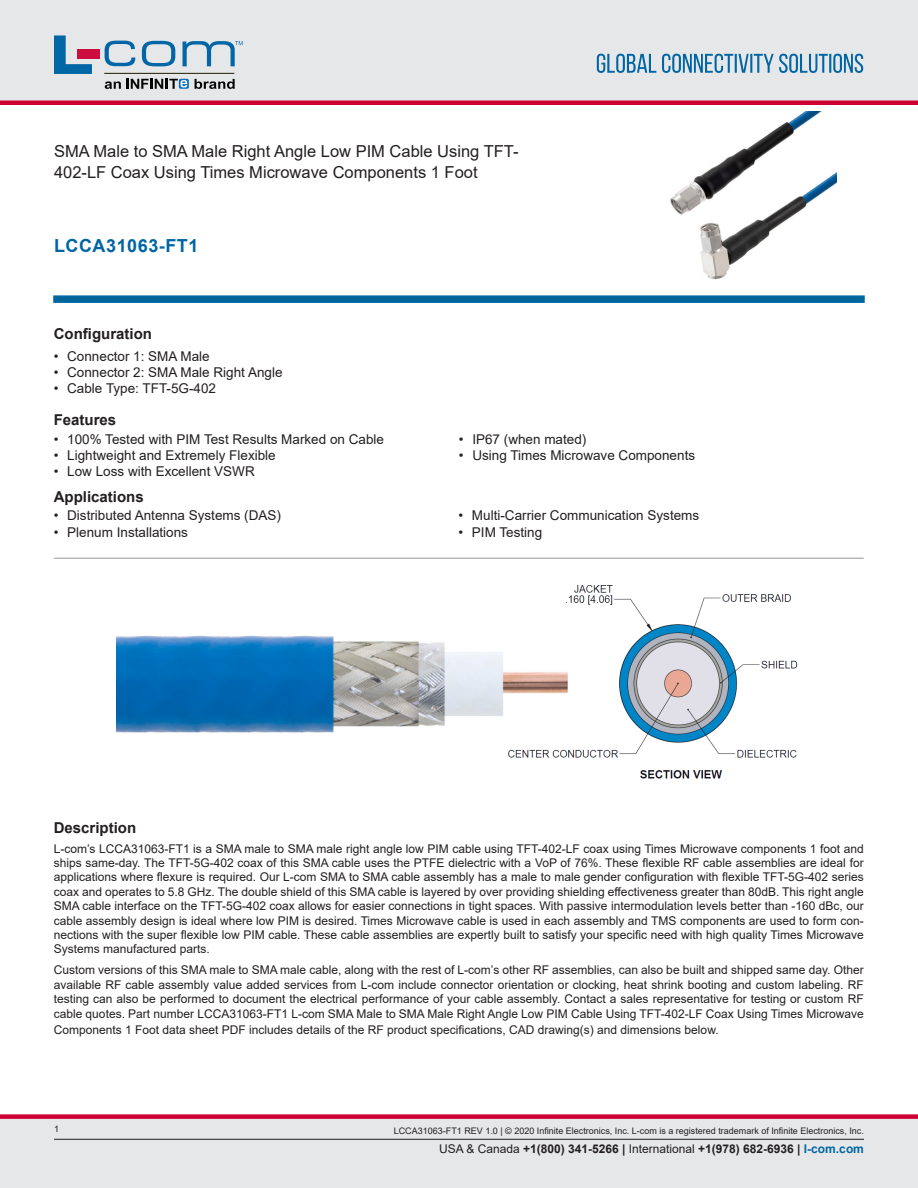
<style>
.page{position:relative;width:918px;height:1188px;background:#fff}
.page>*{position:absolute;margin:0;border:0;box-sizing:border-box;transform-origin:0 0}
.PN{font:700 18px "Arial";letter-spacing:.03em;color:#0065a4}
.Web_Description_Para{font:16.5px/21px "Arial";color:#231f20}
.Head1{font:700 15px "Arial";color:#231f20}
.t1{font:13.5px "Arial";color:#231f20}
.MarketingDescription{font:12px/14.4px "Arial";color:#231f20;text-align:justify}
.t2{font:700 12px "Arial";color:#231f20}
.t3{font:9px "Arial";color:#231f20}
.MarketingDescription-2{font:700 7.5px "Arial";color:#fff}
.s1{font-weight:400}
.s2{color:#0065a4}
</style>
<div class="page">
<svg style="left:53px;top:295px;width:812px;height:8px;background:#0f6ea3"></svg>
<img style="left:670px;top:111px;width:166px;height:169px">
<hr style="left:54px;top:558px;width:810px;height:1px;background:#939598">
<img style="left:116px;top:585px;width:682px;height:194px">
<div style="left:0;top:1119px;width:918px;height:69px;background:#e6e7e9"></div>
<div style="left:0;top:1114px;width:918px;height:5px;background:#c03"></div>
<div style="left:0;top:0;width:918px;height:102px;background:#e6e7e9"></div>
<div style="left:0;top:100px;width:918px;height:5px;background:#c03"></div>
<hr style="left:104px;top:73px;width:130px;height:1px;background:#1d1b00">
<svg style="left:54px;top:35px;width:38px;height:39px"></svg>
<svg style="left:142px;top:41px;width:34px;height:26px"></svg>
<svg style="left:105px;top:41px;width:31px;height:26px"></svg>
<div style="left:77px;top:49px;width:23px;height:9px;background:#cd0d40"></div>
<svg style="left:195px;top:79px;width:40px;height:10px"></svg>
<svg style="left:105px;top:79px;width:83px;height:10px"></svg>
<svg style="left:183px;top:41px;width:60px;height:26px"></svg>
<hr style="left:54px;top:1139px;width:810px;height:1px;background:#231f20">
<svg style="left:597px;top:54px;width:266px;height:19px"></svg>
<h1 class="Web_Description_Para" style="left:54px;top:141px;width:466px">SMA Male to SMA Male Right Angle Low PIM Cable Using TFT-<br>402-LF Coax Using Times Microwave Components 1 Foot</h1>
<p class="PN" style="left:54px;top:233px;width:146px">LCCA31063-FT1</p>
<p class="Head1" style="left:54px;top:323px;width:100px">Configuration</p>
<p class="t1" style="left:54px;top:347px;width:158px">• Connector 1: SMA Male</p>
<p class="t1" style="left:54px;top:363px;width:230px">• Connector 2: SMA Male Right Angle</p>
<p class="t1" style="left:54px;top:379px;width:164px">• Cable Type: TFT-5G-402</p>
<p class="Head1" style="left:54px;top:410px;width:64px">Features</p>
<p class="t1" style="left:54px;top:430px;width:332px">• 100% Tested with PIM Test Results Marked on Cable</p>
<p class="t1" style="left:54px;top:446px;width:224px">• Lightweight and Extremely Flexible</p>
<p class="t1" style="left:54px;top:462px;width:203px">• Low Loss with Excellent VSWR</p>
<p class="Head1" style="left:54px;top:486px;width:92px">Applications</p>
<p class="t1" style="left:54px;top:506px;width:229px">• Distributed Antenna Systems (DAS)</p>
<p class="t1" style="left:54px;top:523px;width:136px">• Plenum Installations</p>
<p class="MarketingDescription-2" style="left:54px;top:550px;width:4px">.</p>
<p class="t1" style="left:459px;top:430px;width:129px">• IP67 (when mated)</p>
<p class="t1" style="left:459px;top:446px;width:238px">• Using Times Microwave Components</p>
<p class="t1" style="left:458px;top:506px;width:242px">• Multi-Carrier Communication Systems</p>
<p class="t1" style="left:458px;top:523px;width:85px">• PIM Testing</p>
<p class="Head1" style="left:54px;top:817px;width:84px">Description</p>
<p class="MarketingDescription" style="left:54px;top:841px;width:812px">L-com’s LCCA31063-FT1 is a SMA male to SMA male right angle low PIM cable using TFT-402-LF coax using Times Microwave components 1 foot and ships same-day. The TFT-5G-402 coax of this SMA cable uses the PTFE dielectric with a VoP of 76%. These flexible RF cable assemblies are ideal for applications where flexure is required. Our L-com SMA to SMA cable assembly has a male to male gender configuration with flexible TFT-5G-402 series coax and operates to 5.8 GHz. The double shield of this SMA cable is layered by over providing shielding effectiveness greater than 80dB. This right angle SMA cable interface on the TFT-5G-402 coax allows for easier connections in tight spaces. With passive intermodulation levels better than -160 dBc, our cable assembly design is ideal where low PIM is desired. Times Microwave cable is used in each assembly and TMS components are used to form con&shy;nections with the super flexible low PIM cable. These cable assemblies are expertly built to satisfy your specific need with high quality Times Microwave Systems manufactured parts.</p>
<p class="MarketingDescription" style="left:54px;top:963px;width:811px">Custom versions of this SMA male to SMA male cable, along with the rest of L-com’s other RF assemblies, can also be built and shipped same day. Other available RF cable assembly value added services from L-com include connector orientation or clocking, heat shrink booting and custom labeling. RF testing can also be performed to document the electrical performance of your cable assembly. Contact a sales representative for testing or custom RF cable quotes. Part number LCCA31063-FT1 L-com SMA Male to SMA Male Right Angle Low PIM Cable Using TFT-402-LF Coax Using Times Microwave</p>
<p class="MarketingDescription" style="left:54px;top:1022px;width:667px">Components 1 Foot data sheet PDF includes details of the RF product specifications, CAD drawing(s) and dimensions below.</p>
<p class="t3" style="left:54px;top:1123px;width:7px">1</p>
<p class="t3" style="left:394px;top:1125px;width:472px">LCCA31063-FT1 REV 1.0 | © 2020 Infinite Electronics, Inc. L-com is a registered trademark of Infinite Electronics, Inc.</p>
<p class="t2" style="left:439px;top:1140px;width:426px"><span class="s1">USA &amp; Canada</span> +1(800) 341-5266 | <span class="s1">International</span> +1(978) 682-6936 | <span class="s2">l-com.com</span></p>
</div>
